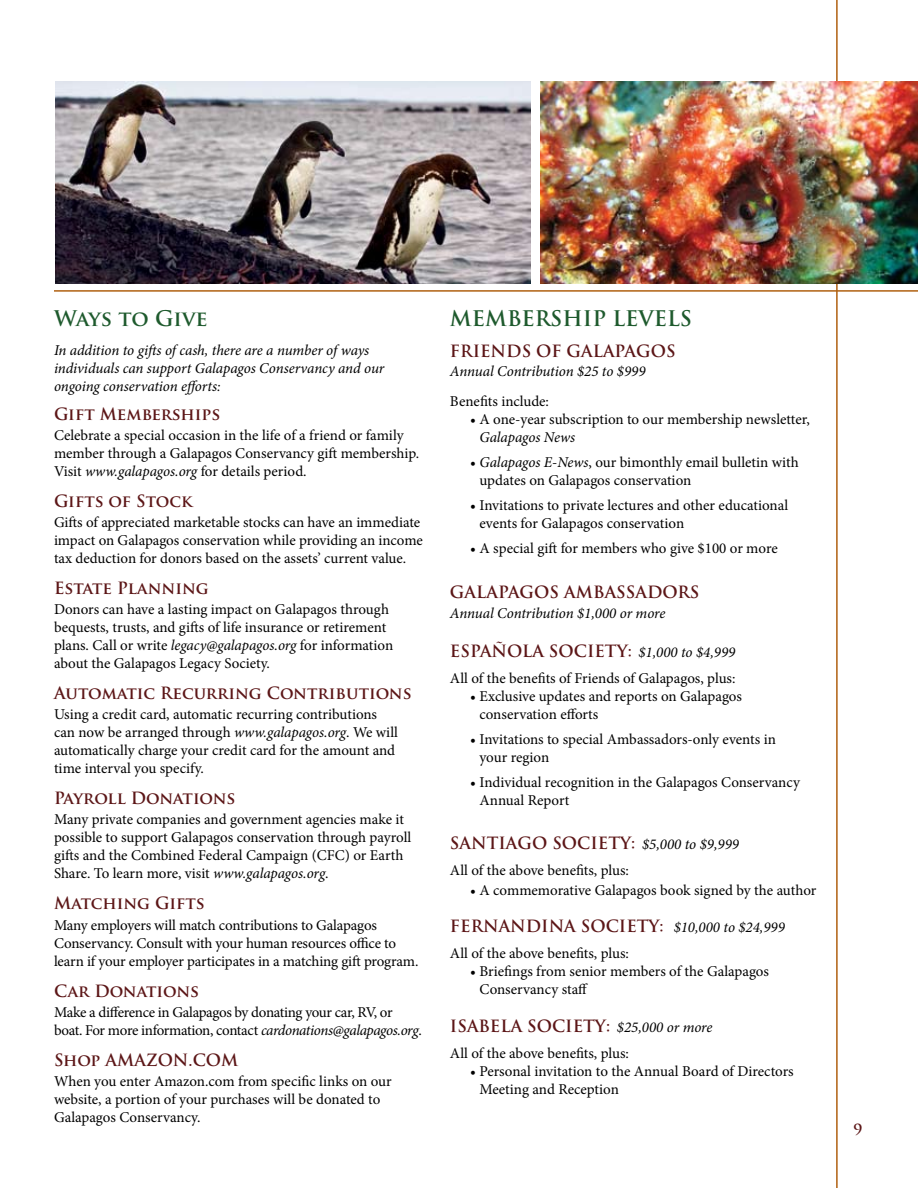
<style>
.page{position:relative;width:918px;height:1188px;background:#fff}
.page>*{position:absolute;margin:0;border:0;box-sizing:border-box;transform-origin:0 0}
.t1{font:700 21px "Trajan Pro";color:#1e5a2d}
.t2{font:700 16.5px "Trajan Pro";color:#5c1617}
.t3{font:15px/18px "Minion Pro";letter-spacing:-.005em;color:#000}
.t4{font:italic 15px/18px "Minion Pro";letter-spacing:-.01em;color:#000}
.t5{font:15px/18px "Minion Pro";letter-spacing:-.025em;color:#000}
.s1{font-style:italic}
.s2{font-family:"Minion Pro";font-weight:400;font-style:italic;font-size:15px;color:#000}
</style>
<div class="page">
<hr style="left:836px;top:0;width:2px;height:1188px;background:#b06010">
<hr style="left:54px;top:290px;width:864px;height:2px;background:#b06010">
<img style="left:540px;top:81px;width:378px;height:203px">
<img style="left:56px;top:81px;width:475px;height:203px">
<h1 class="t1" style="left:54px;top:306px;width:155px">Ways to Give</h1>
<p class="t4" style="left:54px;top:341px;width:332px">In addition to gifts of cash, there are a number of ways individuals can support Galapagos Conservancy and our ongoing conservation efforts:</p>
<p class="t2" style="left:54px;top:404px;width:168px">Gift Memberships</p>
<p class="t3" style="left:54px;top:426px;width:367px">Celebrate a special occasion in the life of a friend or family member through a Galapagos Conservancy gift membership.<br>Visit <span class="s1">www.galapagos.org</span> for details period.</p>
<p class="t2" style="left:54px;top:491px;width:140px">Gifts of Stock</p>
<p class="t3" style="left:54px;top:513px;width:370px">Gifts of appreciated marketable stocks can have an immediate impact on Galapagos conservation while providing an income tax deduction for donors based on the assets’ current value.</p>
<p class="t2" style="left:54px;top:578px;width:156px">Estate Planning</p>
<p class="t3" style="left:54px;top:601px;width:341px">Donors can have a lasting impact on Galapagos through bequests, trusts, and gifts of life insurance or retirement plans. Call or write <span class="s1">legacy@galapagos.org</span> for information about the Galapagos Legacy Society.</p>
<p class="t2" style="left:54px;top:683px;width:359px">Automatic Recurring Contributions</p>
<p class="t3" style="left:54px;top:706px;width:346px">Using a credit card, automatic recurring contributions can now be arranged through <span class="s1">www.galapagos.org</span>. We will automatically charge your credit card for the amount and time interval you specify.</p>
<p class="t2" style="left:54px;top:788px;width:183px">Payroll Donations</p>
<p class="t3" style="left:54px;top:811px;width:359px">Many private companies and government agencies make it possible to support Galapagos conservation through payroll gifts and the Combined Federal Campaign (CFC) or Earth Share. To learn more, visit <span class="s1">www.galapagos.org</span>.</p>
<p class="t2" style="left:54px;top:893px;width:152px">Matching Gifts</p>
<p class="t3" style="left:54px;top:916px;width:366px">Many employers will match contributions to Galapagos<br>Conservancy. Consult with your human resources office to learn if your employer participates in a matching gift program.</p>
<p class="t2" style="left:54px;top:980px;width:147px">Car Donations</p>
<p class="t5" style="left:54px;top:1003px;width:369px">Make a difference in Galapagos by donating your car, RV, or boat. For more information, contact <span class="s1">cardonations@galapagos.org</span>.</p>
<p class="t2" style="left:54px;top:1049px;width:186px">Shop AMAZON.COM</p>
<p class="t3" style="left:54px;top:1072px;width:339px">When you enter Amazon.com from specific links on our website, a portion of your purchases will be donated to<br>Galapagos Conservancy.</p>
<h1 class="t1" style="left:450px;top:306px;width:243px">MEMBERSHIP LEVELS</h1>
<p class="t2" style="left:450px;top:340px;width:227px">FRIENDS OF GALAPAGOS</p>
<p class="t4" style="left:450px;top:362px;width:197px">Annual Contribution $25 to $999</p>
<p class="t3" style="left:450px;top:393px;width:101px">Benefits include:</p>
<p class="t3" style="left:470px;top:411px;width:341px">• A one-year subscription to our membership newsletter,</p>
<p class="t4" style="left:480px;top:429px;width:97px">Galapagos News</p>
<p class="t3" style="left:480px;top:453px;width:321px;text-indent:-9px">• <span class="s1">Galapagos E-News</span>, our bimonthly email bulletin with updates on Galapagos conservation</p>
<p class="t3" style="left:480px;top:496px;width:310px;text-indent:-9px">• Invitations to private lectures and other educational events for Galapagos conservation</p>
<p class="t3" style="left:470px;top:539px;width:309px">• A special gift for members who give $100 or more</p>
<p class="t2" style="left:450px;top:582px;width:251px">GALAPAGOS AMBASSADORS</p>
<p class="t4" style="left:450px;top:604px;width:217px">Annual Contribution $1,000 or more</p>
<p class="t2" style="left:450px;top:641px;width:287px">ESPAÑOLA SOCIETY: <span class="s2">$1,000 to $4,999</span></p>
<p class="t3" style="left:450px;top:669px;width:287px">All of the benefits of Friends of Galapagos, plus:</p>
<p class="t3" style="left:480px;top:687px;width:264px;text-indent:-9px">• Exclusive updates and reports on Galapagos conservation efforts</p>
<p class="t3" style="left:480px;top:730px;width:298px;text-indent:-9px">• Invitations to special Ambassadors-only events in your region</p>
<p class="t3" style="left:480px;top:773px;width:322px;text-indent:-9px">• Individual recognition in the Galapagos Conservancy<br>Annual Report</p>
<p class="t2" style="left:450px;top:833px;width:291px">SANTIAGO SOCIETY: <span class="s2">$5,000 to $9,999</span></p>
<p class="t3" style="left:450px;top:861px;width:181px">All of the above benefits, plus:</p>
<p class="t3" style="left:470px;top:881px;width:348px">• A commemorative Galapagos book signed by the author</p>
<p class="t2" style="left:450px;top:916px;width:336px">FERNANDINA SOCIETY: <span class="s2">$10,000 to $24,999</span></p>
<p class="t3" style="left:450px;top:945px;width:181px">All of the above benefits, plus:</p>
<p class="t3" style="left:480px;top:963px;width:291px;text-indent:-9px">• Briefings from senior members of the Galapagos<br>Conservancy staff</p>
<p class="t2" style="left:450px;top:1016px;width:264px">ISABELA SOCIETY: <span class="s2">$25,000 or more</span></p>
<p class="t3" style="left:450px;top:1044px;width:181px">All of the above benefits, plus:</p>
<p class="t3" style="left:480px;top:1062px;width:316px;text-indent:-9px">• Personal invitation to the Annual Board of Directors<br>Meeting and Reception</p>
</div>
